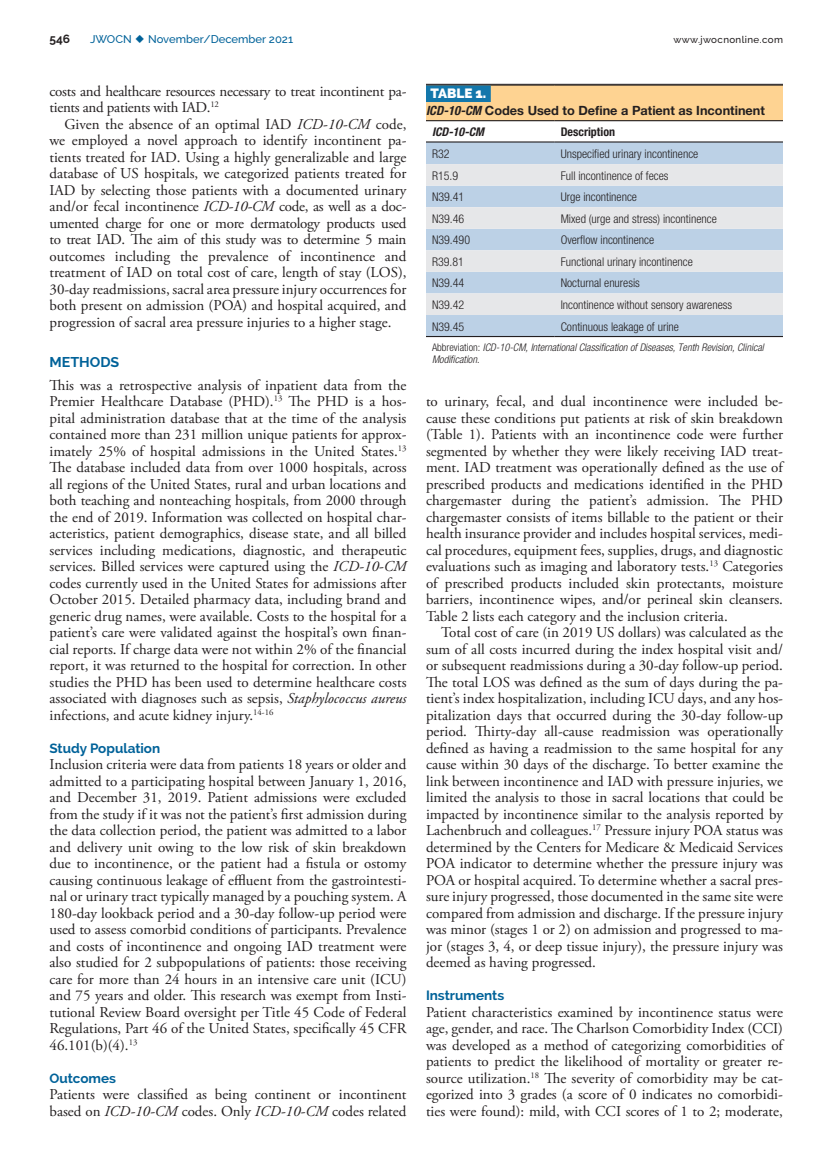
<style>
.page{position:relative;width:837px;height:1161px;background:#fff}
.page>*{position:absolute;margin:0;border:0;box-sizing:border-box;transform-origin:0 0}
.ParaFL{font:15px/16.5px "Adobe Garamond Pro";color:#231f20;text-align:justify}
.Para{font:15px/16.5px "Adobe Garamond Pro";color:#231f20;text-align:justify}
.ParaFL-2{font:15px/16.5px "Adobe Garamond Pro";letter-spacing:-.02em;color:#231f20}
.t1{font:700 14.25px "Raleway";color:#006299}
.t2{font:700 13.5px "Raleway";color:#006299}
.TableLabel{font:800 13.5px "Raleway";color:#fff}
.TableTitle{font:700 12.75px "Helvetica Neue";color:#231f20}
.tbody_left{font:300 condensed 12px "Helvetica Neue";color:#231f20}
.thead_center{font:700 condensed 12px "Helvetica Neue";color:#231f20}
.thead_left{font:italic 700 condensed 12px "Helvetica Neue";color:#231f20}
.t3{font:700 12px "Raleway";color:#231f20}
.t4{font:500 11.25px "Raleway";color:#006299}
.table-wrap-foot{font:italic 300 condensed 10.5px/12px "Helvetica Neue";color:#231f20}
.t5{font:500 9.75px "Raleway";letter-spacing:.04em;color:#231f20}
.s1{font-style:italic}
.s2{font-style:italic;font-stretch:condensed}
.s3{font-style:normal}
</style>
<div class="page">
<div style="left:426px;top:85px;width:357px;height:36px;background:#fed392"></div>
<div style="left:426px;top:143px;width:357px;height:193px;background:#bcd1e6"></div>
<svg style="left:426px;top:164px;width:357px;height:151px;background:#d4dde7"></svg>
<hr style="left:426px;top:85px;width:129px;height:1px;background:#231f20">
<hr style="left:555px;top:85px;width:228px;height:1px;background:#231f20">
<hr style="left:426px;top:120px;width:129px;height:1px;background:#231f20">
<hr style="left:426px;top:141px;width:129px;height:2px;background:#231f20">
<hr style="left:555px;top:120px;width:228px;height:1px;background:#231f20">
<hr style="left:555px;top:141px;width:228px;height:2px;background:#231f20">
<hr style="left:426px;top:336px;width:129px;height:1px;background:#231f20">
<hr style="left:555px;top:336px;width:228px;height:1px;background:#231f20">
<hr style="left:426px;top:84px;width:357px;height:1px;background:#231f20">
<div style="left:426px;top:86px;width:65px;height:16px;background:#1377ab"></div>
<p class="t3" style="left:50px;top:32px;width:22px">546</p>
<p class="t4" style="left:90px;top:32px;width:43px">JWOCN</p>
<p class="t4" style="left:148px;top:32px;width:147px">November/December 2021</p>
<p class="t5" style="left:673px;top:34px;width:111px">www.jwocnonline.com</p>
<p class="ParaFL-2" style="left:50px;top:83px;width:359px">costs and healthcare resources necessary to treat incontinent pa&shy;tients and patients with IAD.<sup>12</sup></p>
<p class="Para" style="left:50px;top:116px;width:359px;text-indent:15px">Given the absence of an optimal IAD <span class="s1">ICD-10-CM</span> code, we employed a novel approach to identify incontinent pa&shy;tients treated for IAD. Using a highly generalizable and large database of US hospitals, we categorized patients treated for IAD by selecting those patients with a documented urinary and/or fecal incontinence <span class="s1">ICD-10-CM</span> code, as well as a doc&shy;umented charge for one or more dermatology products used to treat IAD. The aim of this study was to determine 5 main outcomes including the prevalence of incontinence and treatment of IAD on total cost of care, length of stay (LOS), 30-day readmissions, sacral area pressure injury occurrences for both present on admission (POA) and hospital acquired, and progression of sacral area pressure injuries to a higher stage.</p>
<h1 class="t1" style="left:50px;top:354px;width:71px">METHODS</h1>
<p class="ParaFL" style="left:50px;top:377px;width:359px">This was a retrospective analysis of inpatient data from the Premier Healthcare Database (PHD).<sup>13</sup> The PHD is a hos&shy;pital administration database that at the time of the analysis contained more than 231 million unique patients for approx&shy;imately 25% of hospital admissions in the United States.<sup>13<br></sup>The database included data from over 1000 hospitals, across all regions of the United States, rural and urban locations and both teaching and nonteaching hospitals, from 2000 through the end of 2019. Information was collected on hospital char&shy;acteristics, patient demographics, disease state, and all billed services including medications, diagnostic, and therapeutic services. Billed services were captured using the <span class="s1">ICD-10-CM </span>codes currently used in the United States for admissions after October 2015. Detailed pharmacy data, including brand and generic drug names, were available. Costs to the hospital for a patient’s care were validated against the hospital’s own finan&shy;cial reports. If charge data were not within 2% of the financial report, it was returned to the hospital for correction. In other studies the PHD has been used to determine healthcare costs associated with diagnoses such as sepsis, <span class="s1">Staphylococcus aureus </span>infections, and acute kidney injury.<sup>14-16</sup></p>
<h2 class="t2" style="left:50px;top:740px;width:112px">Study Population</h2>
<p class="ParaFL" style="left:50px;top:757px;width:359px">Inclusion criteria were data from patients 18 years or older and admitted to a participating hospital between January 1, 2016, and December 31, 2019. Patient admissions were excluded from the study if it was not the patient’s first admission during the data collection period, the patient was admitted to a labor and delivery unit owing to the low risk of skin breakdown due to incontinence, or the patient had a fistula or ostomy causing continuous leakage of effluent from the gastrointesti&shy;nal or urinary tract typically managed by a pouching system. A 180-day lookback period and a 30-day follow-up period were used to assess comorbid conditions of participants. Prevalence and costs of incontinence and ongoing IAD treatment were also studied for 2 subpopulations of patients: those receiving care for more than 24 hours in an intensive care unit (ICU) and 75 years and older. This research was exempt from Insti&shy;tutional Review Board oversight per Title 45 Code of Federal Regulations, Part 46 of the United States, specifically 45 CFR 46.101(b)(4).<sup>13</sup></p>
<h2 class="t2" style="left:50px;top:1070px;width:68px">Outcomes</h2>
<p class="ParaFL" style="left:50px;top:1087px;width:358px">Patients were classified as being continent or incontinent based on <span class="s1">ICD-10-CM</span> codes. Only <span class="s1">ICD-10-CM</span> codes related</p>
<p class="TableLabel" style="left:430px;top:86px;width:57px">TABLE 1.</p>
<p class="TableTitle" style="left:426px;top:102px;width:340px"><span class="s2">ICD-10-CM</span> Codes Used to Define a Patient as Incontinent</p>
<p class="thead_left" style="left:432px;top:124px;width:54px">ICD-10-CM</p>
<p class="thead_center" style="left:561px;top:124px;width:56px">Description</p>
<p class="tbody_left" style="left:432px;top:147px;width:19px">R32</p>
<p class="tbody_left" style="left:561px;top:147px;width:139px">Unspecified urinary incontinence</p>
<p class="tbody_left" style="left:432px;top:169px;width:28px">R15.9</p>
<p class="tbody_left" style="left:561px;top:169px;width:109px">Full incontinence of feces</p>
<p class="tbody_left" style="left:432px;top:190px;width:34px">N39.41</p>
<p class="tbody_left" style="left:561px;top:190px;width:78px">Urge incontinence</p>
<p class="tbody_left" style="left:432px;top:212px;width:34px">N39.46</p>
<p class="tbody_left" style="left:561px;top:212px;width:158px">Mixed (urge and stress) incontinence</p>
<p class="tbody_left" style="left:432px;top:233px;width:40px">N39.490</p>
<p class="tbody_left" style="left:561px;top:233px;width:95px">Overflow incontinence</p>
<p class="tbody_left" style="left:432px;top:255px;width:33px">R39.81</p>
<p class="tbody_left" style="left:561px;top:255px;width:134px">Functional urinary incontinence</p>
<p class="tbody_left" style="left:432px;top:276px;width:34px">N39.44</p>
<p class="tbody_left" style="left:561px;top:276px;width:81px">Nocturnal enuresis</p>
<p class="tbody_left" style="left:432px;top:298px;width:34px">N39.42</p>
<p class="tbody_left" style="left:561px;top:298px;width:173px">Incontinence without sensory awareness</p>
<p class="tbody_left" style="left:432px;top:319px;width:34px">N39.45</p>
<p class="tbody_left" style="left:561px;top:319px;width:120px">Continuous leakage of urine</p>
<p class="table-wrap-foot" style="left:432px;top:341px;width:333px"><span class="s3">Abbreviation:</span> ICD-10-CM, International Classification of Diseases, Tenth Revision, Clinical<br>Modification<span class="s3">.</span></p>
<p class="ParaFL" style="left:426px;top:394px;width:359px">to urinary, fecal, and dual incontinence were included be&shy;cause these conditions put patients at risk of skin breakdown (Table 1). Patients with an incontinence code were further segmented by whether they were likely receiving IAD treat&shy;ment. IAD treatment was operationally defined as the use of prescribed products and medications identified in the PHD chargemaster during the patient’s admission. The PHD chargemaster consists of items billable to the patient or their health insurance provider and includes hospital services, medi&shy;cal procedures, equipment fees, supplies, drugs, and diagnostic evaluations such as imaging and laboratory tests.<sup>13</sup> Categories of prescribed products included skin protectants, moisture barriers, incontinence wipes, and/or perineal skin cleansers.<br>Table 2 lists each category and the inclusion criteria.</p>
<p class="Para" style="left:426px;top:625px;width:359px;text-indent:15px">Total cost of care (in 2019 US dollars) was calculated as the sum of all costs incurred during the index hospital visit and/ or subsequent readmissions during a 30-day follow-up period.<br>The total LOS was defined as the sum of days during the pa&shy;tient’s index hospitalization, including ICU days, and any hos&shy;pitalization days that occurred during the 30-day follow-up period. Thirty-day all-cause readmission was operationally defined as having a readmission to the same hospital for any cause within 30 days of the discharge. To better examine the link between incontinence and IAD with pressure injuries, we limited the analysis to those in sacral locations that could be impacted by incontinence similar to the analysis reported by Lachenbruch and colleagues.<sup>17</sup> Pressure injury POA status was determined by the Centers for Medicare &amp; Medicaid Services POA indicator to determine whether the pressure injury was POA or hospital acquired. To determine whether a sacral pres&shy;sure injury progressed, those documented in the same site were compared from admission and discharge. If the pressure injury was minor (stages 1 or 2) on admission and progressed to ma&shy;jor (stages 3, 4, or deep tissue injury), the pressure injury was deemed as having progressed.</p>
<h2 class="t2" style="left:426px;top:988px;width:80px">Instruments</h2>
<p class="ParaFL" style="left:426px;top:1004px;width:359px">Patient characteristics examined by incontinence status were age, gender, and race. The Charlson Comorbidity Index (CCI) was developed as a method of categorizing comorbidities of patients to predict the likelihood of mortality or greater re&shy;source utilization.<sup>18</sup> The severity of comorbidity may be cat&shy;egorized into 3 grades (a score of 0 indicates no comorbidi&shy;ties were found): mild, with CCI scores of 1 to 2; moderate,</p>
</div>
